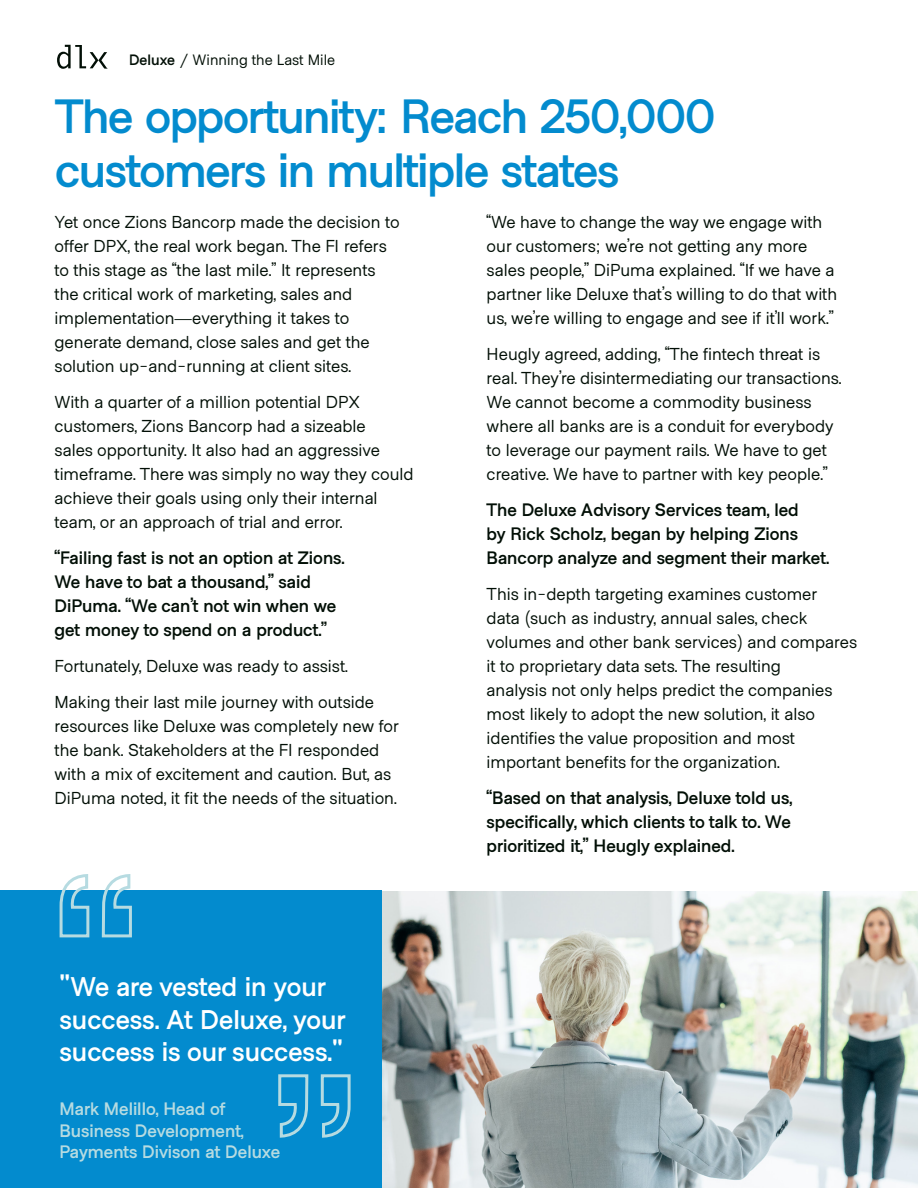
<style>
.page{position:relative;width:918px;height:1188px;background:#fff}
.page>*{position:absolute;margin:0;border:0;box-sizing:border-box;transform-origin:0 0}
.t1{font:700 48px/54px "Metro Sans";letter-spacing:-.03em;color:#038bce}
.t2{font:700 27px/32.4px "Metro Sans";color:#fff}
.t3{font:700 18px/24px "Metro Sans";color:#020f06}
.t4{font:700 18px/21.6px "Metro Sans";color:#b6dbe1}
.t5{font:17.25px/24px "Metro Sans";color:#020f06}
.t6{font:15px "Metro Sans";color:#020f06}
.s1{font-weight:700}
</style>
<div class="page">
<img style="left:381px;top:891px;width:537px;height:297px">
<svg style="left:57px;top:45px;width:50px;height:24px"></svg>
<div style="left:0;top:891px;width:381px;height:297px;background:#038bce"></div>
<svg style="left:58px;top:874px;width:75px;height:64px"></svg>
<svg style="left:278px;top:1074px;width:73px;height:64px"></svg>
<p class="t6" style="left:129px;top:51px;width:208px"><span class="s1">Deluxe</span> / Winning the Last Mile</p>
<p class="t1" style="left:55px;top:91px;width:662px">The opportunity: Reach 250,000 customers in multiple states</p>
<p class="t5" style="left:55px;top:210px;width:347px">Yet once Zions Bancorp made the decision to offer DPX, the real work began. The FI refers to this stage as “the last mile.” It represents the critical work of marketing, sales and implementation—everything it takes to generate demand, close sales and get the solution up-and-running at client sites.</p>
<p class="t5" style="left:55px;top:390px;width:361px">With a quarter of a million potential DPX customers, Zions Bancorp had a sizeable<br>sales opportunity. It also had an aggressive timeframe. There was simply no way they could achieve their goals using only their internal team, or an approach of trial and error.</p>
<p class="t3" style="left:55px;top:546px;width:292px">“Failing fast is not an option at Zions.<br>We have to bat a thousand,” said DiPuma. “We can’t not win when we get money to spend on a product.”</p>
<p class="t5" style="left:55px;top:654px;width:295px">Fortunately, Deluxe was ready to assist.</p>
<p class="t5" style="left:55px;top:690px;width:346px">Making their last mile journey with outside resources like Deluxe was completely new for the bank. Stakeholders at the FI responded with a mix of excitement and caution. But, as DiPuma noted, it fit the needs of the situation.</p>
<p class="t2" style="left:60px;top:972px;width:287px">"We are vested in your success. At Deluxe, your success is our success."</p>
<p class="t4" style="left:60px;top:1099px;width:222px">Mark Melillo, Head of<br>Business Development,<br>Payments Divison at Deluxe</p>
<p class="t5" style="left:487px;top:210px;width:352px">“We have to change the way we engage with our customers; we’re not getting any more sales people,” DiPuma explained. “If we have a partner like Deluxe that’s willing to do that with us, we’re willing to engage and see if it’ll work.”</p>
<p class="t5" style="left:487px;top:342px;width:357px">Heugly agreed, adding, “The fintech threat is real. They’re disintermediating our transactions.<br>We cannot become a commodity business where all banks are is a conduit for everybody to leverage our payment rails. We have to get creative. We have to partner with key people.”</p>
<p class="t3" style="left:487px;top:498px;width:344px">The Deluxe Advisory Services team, led<br>by Rick Scholz, began by helping Zions<br>Bancorp analyze and segment their market.</p>
<p class="t5" style="left:487px;top:582px;width:372px">This in-depth targeting examines customer<br>data (such as industry, annual sales, check volumes and other bank services) and compares it to proprietary data sets. The resulting<br>analysis not only helps predict the companies most likely to adopt the new solution, it also identifies the value proposition and most important benefits for the organization.</p>
<p class="t3" style="left:487px;top:786px;width:307px;text-align:justify">“Based on that analysis, Deluxe told us, specifically, which clients to talk to. We prioritized it,” Heugly explained.</p>
</div>
